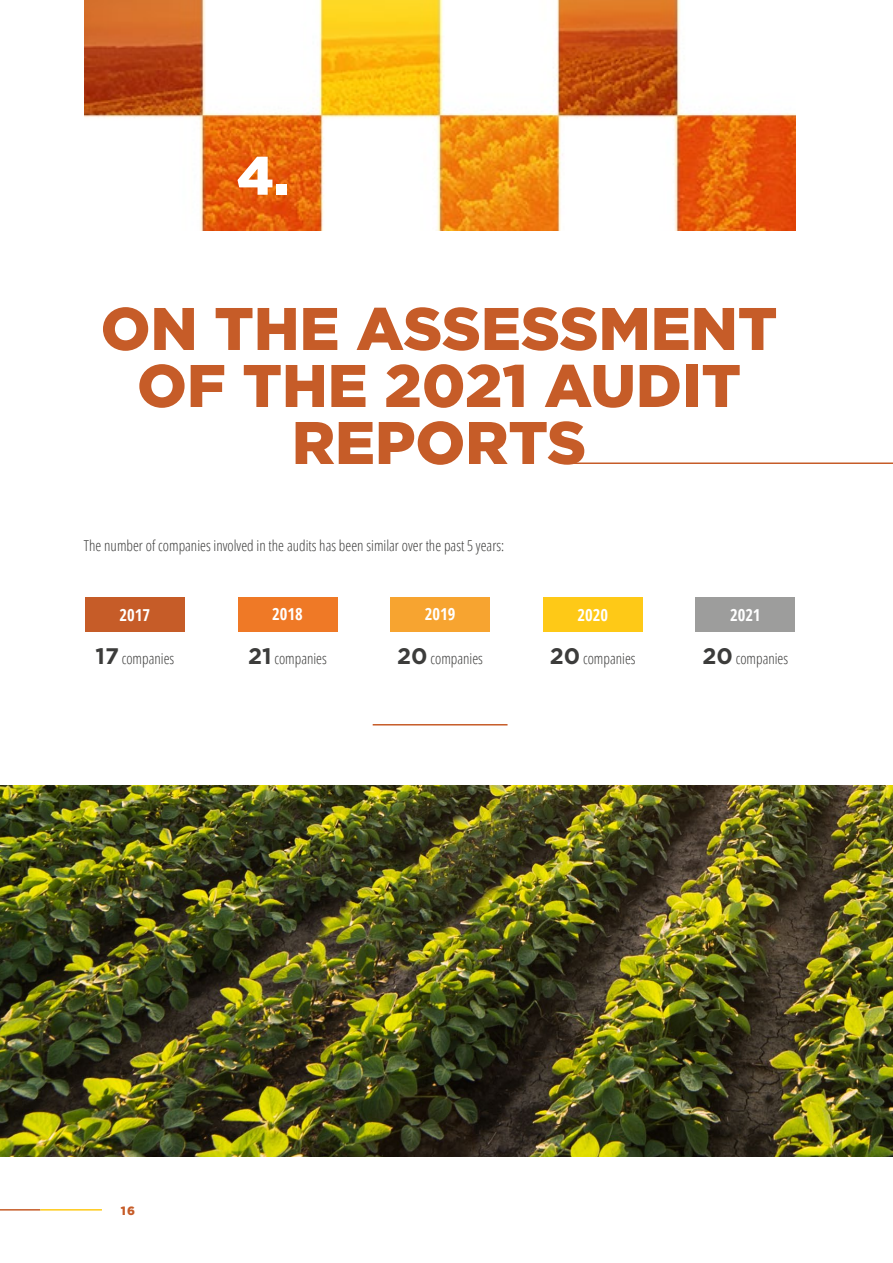
<style>
.page{position:relative;width:893px;height:1263px;background:#fff}
.page>*{position:absolute;margin:0;border:0;box-sizing:border-box;transform-origin:0 0}
.t1{font:900 60px/57px "Gotham";color:#c65c28;text-align:center}
.t2{font:900 54px "Gotham";color:#fff}
.t3{font:700 16.5px "Open Sans Condensed";color:#fff}
.t4{font:300 15px "Open Sans Condensed";color:#3c3c3b}
.t5{font:900 12px "Gotham";color:#c65c28}
.s1{font-family:"Gotham";font-weight:700;font-size:22.5px}
</style>
<div class="page">
<hr style="left:0;top:1209px;width:40px;height:1px;background:#c65c28">
<hr style="left:40px;top:1209px;width:62px;height:1px;background:#fec917">
<img style="left:0;top:785px;width:893px;height:372px">
<img style="left:85px;top:0;width:711px;height:231px">
<hr style="left:568px;top:462px;width:325px;height:2px;background:#c65c28">
<div style="left:85px;top:597px;width:100px;height:34px;background:#c65c28"></div>
<div style="left:238px;top:597px;width:99px;height:34px;background:#ef7926"></div>
<div style="left:390px;top:597px;width:100px;height:34px;background:#f7a430"></div>
<div style="left:543px;top:597px;width:100px;height:34px;background:#fec917"></div>
<div style="left:695px;top:597px;width:100px;height:34px;background:#9d9d9c"></div>
<hr style="left:373px;top:724px;width:134px;height:1px;background:#c65c28">
<h2 class="t2" style="left:237px;top:144px;width:54px">4.</h2>
<h1 class="t1" style="left:101px;top:299px;width:678px">ON THE ASSESSMENT<br>OF THE 2021 AUDIT<br>REPORTS</h1>
<p class="t4" style="left:84px;top:535px;width:422px">The number of companies involved in the audits has been similar over the past 5 years:</p>
<p class="t3" style="left:120px;top:603px;width:32px">2017</p>
<p class="t3" style="left:272px;top:603px;width:32px">2018</p>
<p class="t3" style="left:425px;top:603px;width:32px">2019</p>
<p class="t3" style="left:577px;top:603px;width:32px">2020</p>
<p class="t3" style="left:730px;top:603px;width:32px">2021</p>
<p class="t4" style="left:96px;top:648px;width:80px"><span class="s1">17</span> companies</p>
<p class="t4" style="left:248px;top:648px;width:80px"><span class="s1">21</span> companies</p>
<p class="t4" style="left:397px;top:648px;width:87px"><span class="s1">20</span> companies</p>
<p class="t4" style="left:550px;top:648px;width:87px"><span class="s1">20</span> companies</p>
<p class="t4" style="left:702px;top:648px;width:87px"><span class="s1">20</span> companies</p>
<p class="t5" style="left:121px;top:1203px;width:16px">16</p>
</div>
